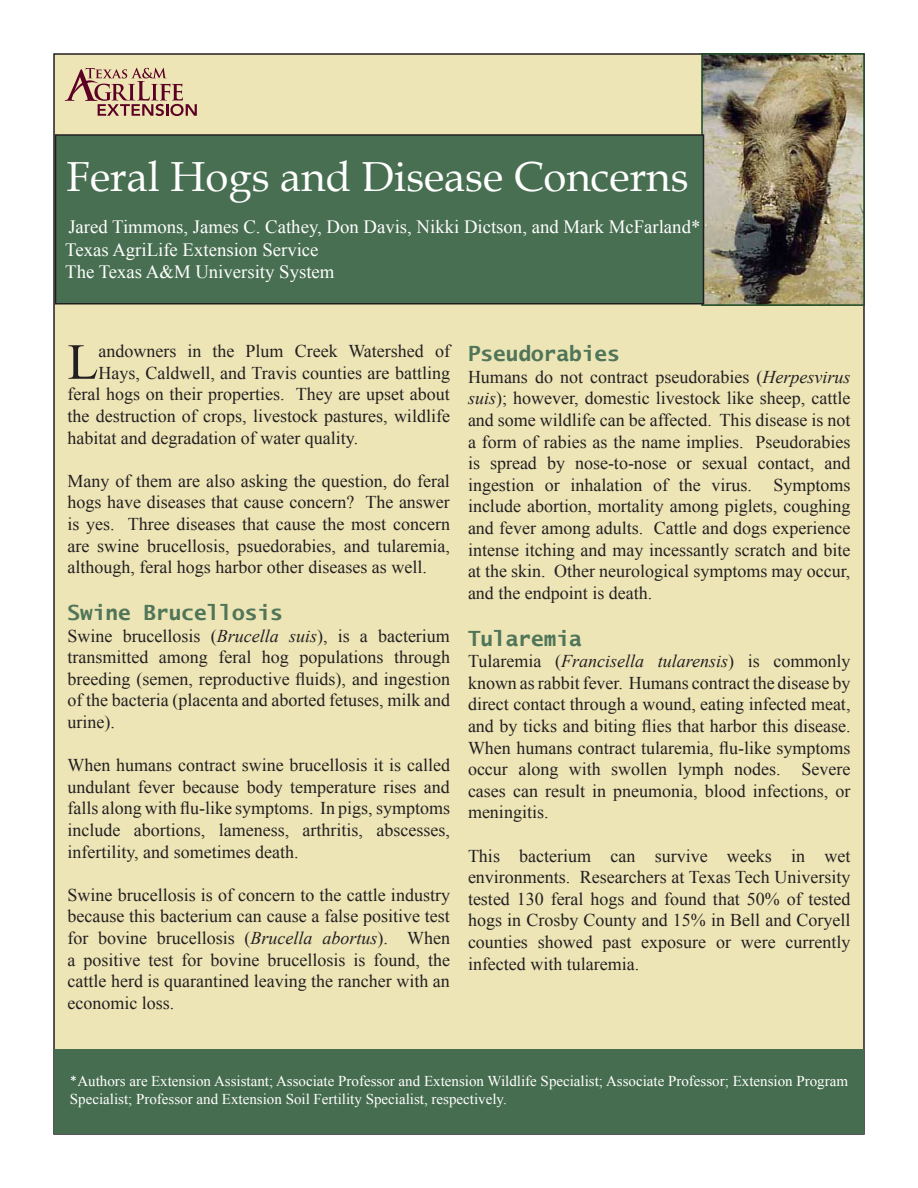
<style>
.page{position:relative;width:918px;height:1188px;background:#fff}
.page>*{position:absolute;margin:0;border:0;box-sizing:border-box;transform-origin:0 0}
.t1{font:50.55px "Times New Roman";color:#231f20}
.t2{font:42px "Book Antiqua";color:#fff}
.t3{font:700 21px "Lucida Sans Typewriter";color:#507558}
.t4{font:18.75px "Times New Roman";color:#fff}
.t5{font:18px/21.6px "Times New Roman";color:#231f20;text-align:justify}
.t6{font:15px/18px "Times New Roman";color:#fff}
.s1{font-style:italic}
.s2{font-family:"Calibri"}
</style>
<div class="page">
<div style="left:54px;top:54px;width:810px;height:1080px;background:#ede5b6"></div>
<img style="left:704px;top:56px;width:158px;height:247px">
<div style="left:701px;top:53px;width:164px;height:253px;border:2px solid #184923"></div>
<div style="left:54px;top:1049px;width:810px;height:85px;background:#466d4f"></div>
<div style="left:56px;top:135px;width:648px;height:169px;background:#486f51"></div>
<div style="left:55px;top:134px;width:649px;height:170px;border:2px solid #231f20"></div>
<svg style="left:65px;top:68px;width:132px;height:48px"></svg>
<p class="t2" style="left:67px;top:148px;width:623px">Feral Hogs and Disease Concerns</p>
<p class="t4" style="left:68px;top:214px;width:634px">Jared Timmons, James C. Cathey, Don Davis, Nikki Dictson, and Mark McFarland*</p>
<p class="t4" style="left:65px;top:237px;width:255px">Texas AgriLife Extension Service</p>
<p class="t4" style="left:65px;top:259px;width:271px">The Texas A&amp;M University System</p>
<p class="t1" style="left:68px;top:328px;width:32px">L</p>
<p class="t5" style="left:98px;top:340px;width:353px">andowners in the Plum Creek Watershed of</p>
<p class="t5" style="left:98px;top:362px;width:353px">Hays, Caldwell, and Travis counties are battling</p>
<p class="t5" style="left:67px;top:383px;width:384px">feral hogs on their properties. They are upset about</p>
<p class="t5" style="left:67px;top:405px;width:384px">the destruction of crops, livestock pastures, wildlife</p>
<p class="t5" style="left:67px;top:426px;width:292px">habitat and degradation of water quality.</p>
<p class="t5" style="left:67px;top:470px;width:384px">Many of them are also asking the question, do feral hogs have diseases that cause concern? The answer is yes. Three diseases that cause the most concern are swine brucellosis, psuedorabies, and tularemia, although, feral hogs harbor other diseases as well.</p>
<p class="t3" style="left:68px;top:600px;width:217px">Swine Brucellosis</p>
<p class="t5" style="left:68px;top:624px;width:384px">Swine brucellosis (<span class="s1">Brucella suis</span>), is a bacterium transmitted among feral hog populations through breeding (semen, reproductive fluids), and ingestion of the bacteria (placenta and aborted fetuses, milk and urine).</p>
<p class="t5" style="left:68px;top:754px;width:384px">When humans contract swine brucellosis it is called undulant fever because body temperature rises and falls along with flu-like symptoms. In pigs, symptoms include abortions, lameness, arthritis, abscesses, infertility, and sometimes death.</p>
<p class="t5" style="left:68px;top:884px;width:384px">Swine brucellosis is of concern to the cattle industry because this bacterium can cause a false positive test for bovine brucellosis (<span class="s1">Brucella abortus</span>). When a positive test for bovine brucellosis is found, the cattle herd is quarantined leaving the rancher with an economic loss.</p>
<p class="t3" style="left:468px;top:342px;width:153px">Pseudorabies</p>
<p class="t5" style="left:468px;top:366px;width:384px">Humans do not contract pseudorabies (<span class="s1">Herpesvirus suis</span>); however, domestic livestock like sheep, cattle and some wildlife can be affected. This disease is not a form of rabies as the name implies. Pseudorabies is spread by nose-to-nose or sexual contact, and ingestion or inhalation of the virus. Symptoms include abortion, mortality among piglets, coughing and fever among adults. Cattle and dogs experience intense itching and may incessantly scratch and bite at the skin. Other neurological symptoms may occur, and the endpoint is death.</p>
<p class="t3" style="left:468px;top:626px;width:115px">Tularemia</p>
<p class="t5" style="left:468px;top:650px;width:384px">Tularemia (<span class="s1">Francisella tularensis</span>) is commonly known as rabbit fever. Humans contract the disease by direct contact through a wound, eating infected meat, and by ticks and biting flies that harbor this disease.<br>When humans contract tularemia, flu-like symptoms occur along with swollen lymph nodes. Severe cases can result in pneumonia, blood infections, or meningitis.</p>
<p class="t5" style="left:468px;top:844px;width:384px">This bacterium can survive weeks in wet environments. Researchers at Texas Tech University tested 130 feral hogs and found that 50% of tested hogs in Crosby County and 15% in Bell and Coryell counties showed past exposure or were currently infected with tularemia.</p>
<p class="t6" style="left:70px;top:1072px;width:780px"><span class="s2">*</span>Authors are Extension Assistant; Associate Professor and Extension Wildlife Specialist; Associate Professor; Extension Program<br>Specialist; Professor and Extension Soil Fertility Specialist, respectively.</p>
</div>
